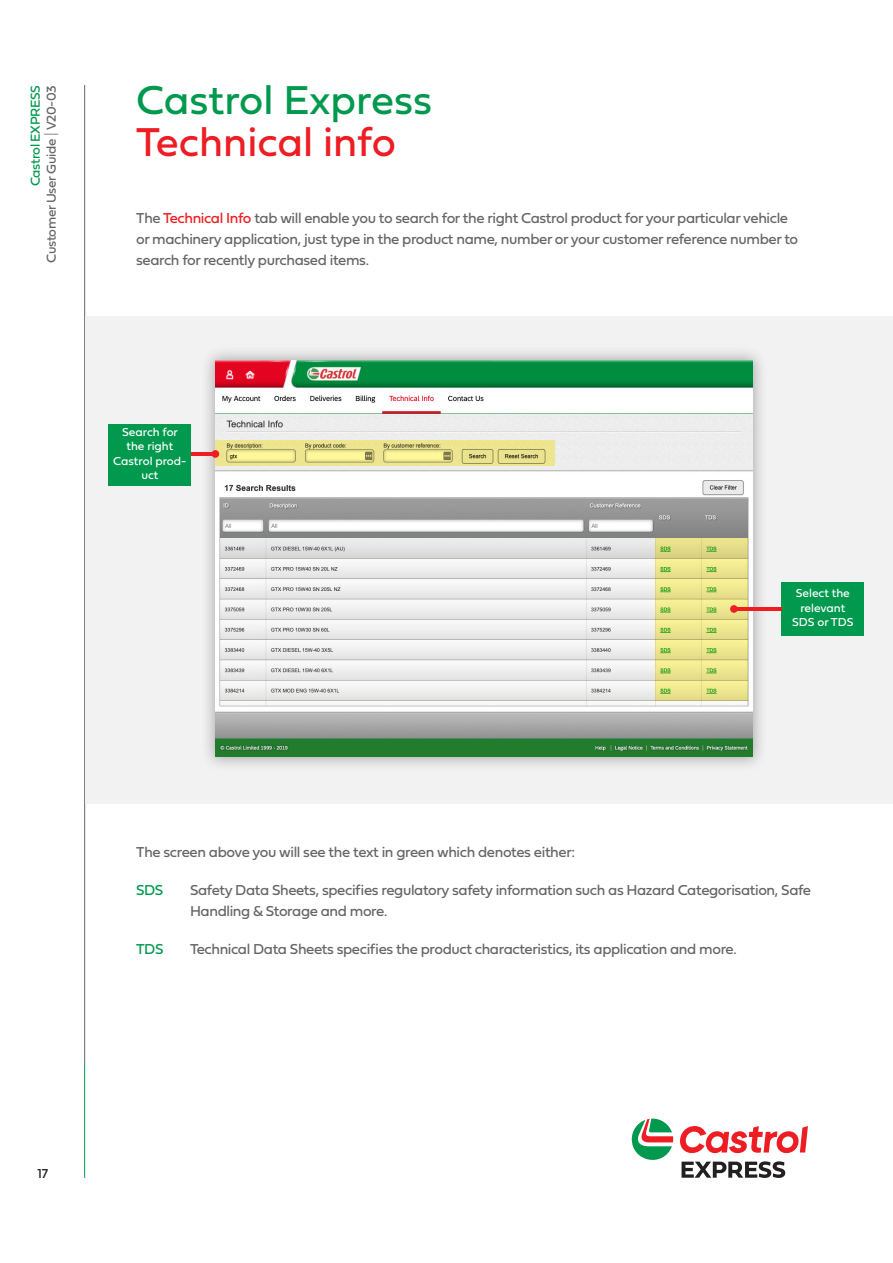
<style>
.page{position:relative;width:893px;height:1263px;background:#fff}
.page>*{position:absolute;margin:0;border:0;box-sizing:border-box;transform-origin:0 0}
.t1{font:42px/42px "Fieldwork Geo Regular";color:#00994e}
.t2{font:15px/21px "Fieldwork Geo Regular";letter-spacing:-.025em;color:#666}
.t3{font:15px "Fieldwork Geo Regular";letter-spacing:-.025em;color:#00994e}
.t4{font:13.5px/16.2px "Fieldwork Geo Regular";letter-spacing:-.025em;color:#666;text-align:right}
.t5{font:13.5px "Fieldwork Geo Regular";color:#231f20}
.t6{font:12px/14.4px "Fieldwork Geo Regular";color:#fff;text-align:center}
.s1{color:#00994e}
.s2{color:#a5a3a3}
.s3{color:#ee1d23}
</style>
<div class="page">
<hr style="left:84px;top:85px;width:1px;height:978px;background:#666">
<hr style="left:84px;top:1063px;width:1px;height:115px;background:#00994e">
<svg style="left:680px;top:1126px;width:128px;height:27px"></svg>
<svg style="left:632px;top:1118px;width:41px;height:42px"></svg>
<svg style="left:682px;top:1161px;width:103px;height:17px"></svg>
<div style="left:85px;top:316px;width:808px;height:488px;background:#f2f2f3"></div>
<div style="left:201px;top:345px;width:567px;height:426px;background:#231f20;opacity:.35"></div>
<img style="left:215px;top:360px;width:538px;height:397px">
<svg style="left:215px;top:441px;width:340px;height:25px;background:#e0d886"></svg>
<svg style="left:655px;top:538px;width:93px;height:162px;background:#e4e089"></svg>
<div style="left:108px;top:424px;width:83px;height:61px;background:#00994e"></div>
<hr style="left:191px;top:452px;width:24px;height:4px;background:#ee1d23">
<div style="left:212px;top:450px;width:7px;height:8px;background:#ee1d23;border-radius:50%"></div>
<div style="left:781px;top:582px;width:83px;height:54px;background:#00994e"></div>
<hr style="left:734px;top:607px;width:47px;height:4px;background:#ee1d23">
<div style="left:730px;top:605px;width:8px;height:8px;background:#ee1d23;border-radius:50%"></div>
<p class="t4" style="left:27px;top:263px;width:179px;rotate:-90deg"><span class="s1">Castrol EXPRESS<br></span>Customer User Guide <span class="s2">|</span> V20-03</p>
<p class="t1" style="left:136px;top:77px;width:298px">Castrol Express<br><span class="s3">Technical info</span></p>
<p class="t2" style="left:136px;top:207px;width:664px">The <span class="s3">Technical Info</span> tab will enable you to search for the right Castrol product for your particular vehicle or machinery application, just type in the product name, number or your customer reference number to search for recently purchased items.</p>
<p class="t6" style="left:113px;top:424px;width:75px">Search for the right<br>Castrol prod&shy;uct</p>
<p class="t6" style="left:796px;top:585px;width:56px">Select the relevant</p>
<p class="t6" style="left:792px;top:614px;width:63px">SDS or TDS</p>
<p class="t5" style="left:37px;top:1163px;width:12px">17</p>
<p class="t2" style="left:136px;top:841px;width:441px">The screen above you will see the text in green which denotes either:</p>
<p class="t3" style="left:136px;top:878px;width:29px">SDS</p>
<p class="t2" style="left:190px;top:879px;width:623px">Safety Data Sheets, specifies regulatory safety information such as Hazard Categorisation, Safe<br>Handling &amp; Storage and more.</p>
<p class="t3" style="left:136px;top:937px;width:29px">TDS</p>
<p class="t2" style="left:190px;top:938px;width:548px">Technical Data Sheets specifies the product characteristics, its application and more.</p>
</div>
